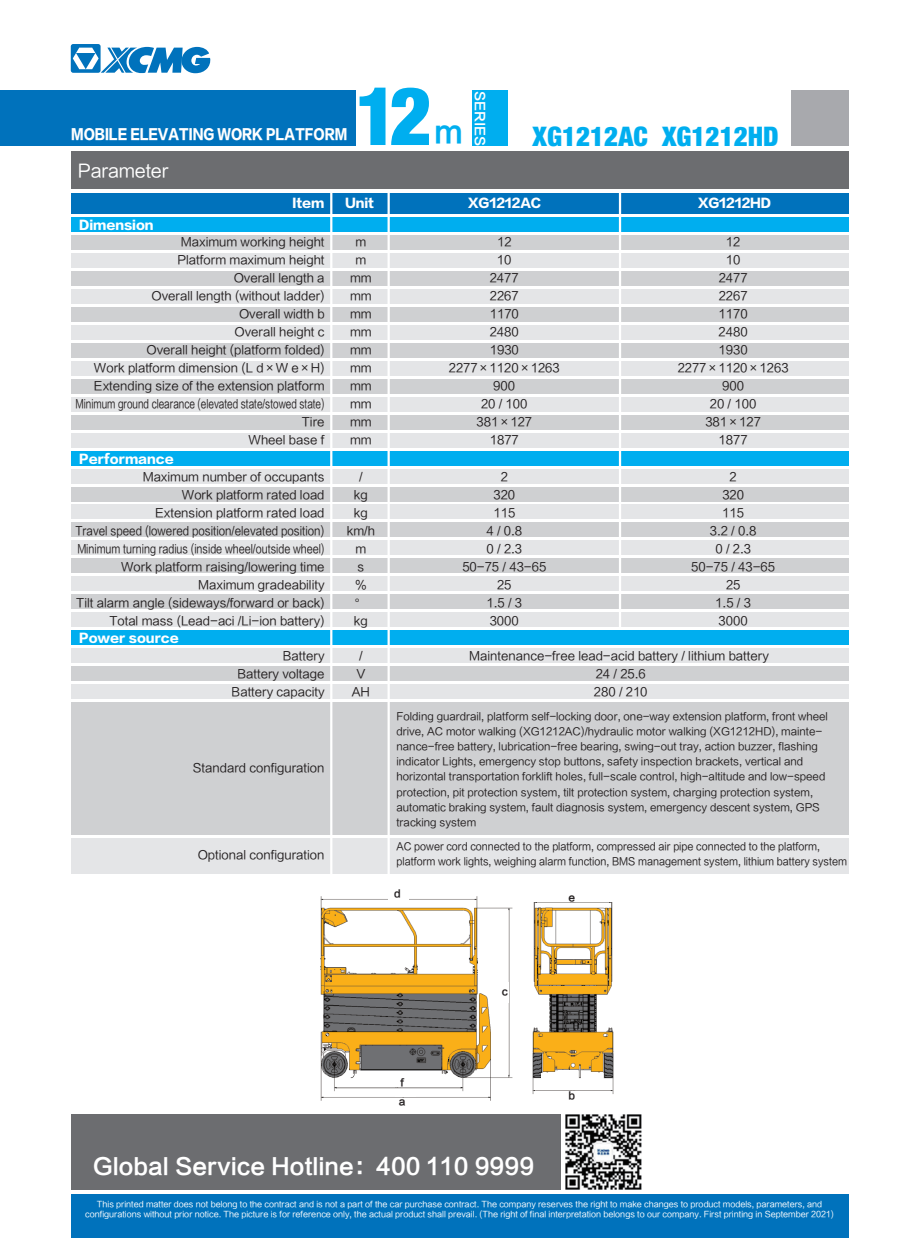
<style>
.page{position:relative;width:919px;height:1238px;background:#fff}
.page>*{position:absolute;margin:0;border:0;box-sizing:border-box;transform-origin:0 0}
.t1{font:900 condensed 81px "Helvetica Neue LT Pro";color:#00aeef}
.t2{font:30px "FZLTCHK GBK1 0";color:#00aeef}
.t3{font:900 condensed 27px "Helvetica Neue LT Pro";color:#00aeef}
.t4{font:22.2px "FZLTCHK GBK1 0";color:#fff}
.t5{font:18px "FZLTHK GBK1 0";letter-spacing:-.01em;color:#fff}
.t6{font:13.95px "FZLTTHJW GB1 0";color:#fff;scale:.86 1}
.t7{font:12.9px "FZLTCHK GBK1 0";color:#fff}
.t8{font:12px/18px "FZLTHK GBK1 0";color:#231f20;text-align:center}
.t9{font:12px "FZLTTHJW GB1 0";color:#fff}
.t10{font:10.5px/15px "FZLTHK GBK1 0";color:#231f20}
.t11{font:10.5px/15px "FZLTHK GBK1 0";color:#231f20;scale:.94 1}
.t12{font:10.2px "FZLTZHK GBK1 0";color:#231f20}
.t13{font:8.25px/9.9px "FZLTHK GBK1 0";color:#fff;text-align:center}
</style>
<div class="page">
<div style="left:71px;top:838px;width:777px;height:35px;background:#e4e5e7"></div>
<div style="left:71px;top:702px;width:777px;height:133px;background:#cfd0d2"></div>
<div style="left:71px;top:151px;width:777px;height:38px;background:#6c6d70"></div>
<div style="left:71px;top:193px;width:777px;height:21px;background:#0072bc"></div>
<div style="left:71px;top:235px;width:777px;height:15px;background:#cfd0d2"></div>
<div style="left:71px;top:253px;width:777px;height:15px;background:#e4e5e7"></div>
<div style="left:71px;top:271px;width:777px;height:15px;background:#cfd0d2"></div>
<div style="left:71px;top:289px;width:777px;height:15px;background:#e4e5e7"></div>
<div style="left:71px;top:307px;width:777px;height:15px;background:#cfd0d2"></div>
<div style="left:71px;top:325px;width:777px;height:15px;background:#e4e5e7"></div>
<div style="left:71px;top:343px;width:777px;height:15px;background:#cfd0d2"></div>
<div style="left:71px;top:360px;width:777px;height:15px;background:#e4e5e7"></div>
<div style="left:71px;top:378px;width:777px;height:15px;background:#cfd0d2"></div>
<div style="left:71px;top:396px;width:777px;height:15px;background:#e4e5e7"></div>
<div style="left:71px;top:414px;width:777px;height:15px;background:#cfd0d2"></div>
<div style="left:71px;top:432px;width:777px;height:15px;background:#e4e5e7"></div>
<div style="left:71px;top:468px;width:777px;height:15px;background:#e4e5e7"></div>
<div style="left:71px;top:486px;width:777px;height:15px;background:#cfd0d2"></div>
<div style="left:71px;top:504px;width:777px;height:15px;background:#e4e5e7"></div>
<div style="left:71px;top:522px;width:777px;height:15px;background:#cfd0d2"></div>
<div style="left:71px;top:540px;width:777px;height:15px;background:#e4e5e7"></div>
<div style="left:71px;top:558px;width:777px;height:15px;background:#cfd0d2"></div>
<div style="left:71px;top:576px;width:777px;height:15px;background:#e4e5e7"></div>
<div style="left:71px;top:612px;width:777px;height:15px;background:#e4e5e7"></div>
<div style="left:71px;top:594px;width:777px;height:15px;background:#cfd0d2"></div>
<div style="left:71px;top:648px;width:777px;height:15px;background:#e4e5e7"></div>
<div style="left:71px;top:666px;width:777px;height:15px;background:#cfd0d2"></div>
<div style="left:71px;top:684px;width:777px;height:15px;background:#e4e5e7"></div>
<img style="left:565px;top:1114px;width:76px;height:75px">
<div style="left:71px;top:1194px;width:777px;height:43px;background:#0072bc"></div>
<div style="left:71px;top:1114px;width:489px;height:75px;background:#6c6d70"></div>
<div style="left:71px;top:450px;width:777px;height:15px;background:#00aeef"></div>
<div style="left:71px;top:217px;width:777px;height:15px;background:#00aeef"></div>
<div style="left:71px;top:630px;width:777px;height:15px;background:#00aeef"></div>
<svg style="left:71px;top:44px;width:140px;height:30px"></svg>
<hr style="left:330px;top:192px;width:2px;height:699px;background:#fff">
<hr style="left:387px;top:192px;width:3px;height:699px;background:#fff">
<div style="left:790px;top:90px;width:58px;height:56px;background:#a8a9ad"></div>
<div style="left:0;top:90px;width:355px;height:56px;background:#0072bc"></div>
<div style="left:472px;top:90px;width:36px;height:56px;background:#00aeef"></div>
<hr style="left:619px;top:192px;width:2px;height:436px;background:#fff">
<img style="left:320px;top:896px;width:294px;height:205px">
<div style="left:395px;top:1091px;width:21px;height:5px;background:#fff"></div>
<div style="left:541px;top:1072px;width:36px;height:17px;background:#fff"></div>
<div style="left:558px;top:1069px;width:19px;height:17px;background:#fff"></div>
<div style="left:388px;top:893px;width:21px;height:6px;background:#fff"></div>
<div style="left:503px;top:982px;width:5px;height:20px;background:#fff"></div>
<div style="left:532px;top:890px;width:81px;height:12px;background:#fff"></div>
<div style="left:388px;top:1081px;width:20px;height:5px;background:#fff"></div>
<p class="t6" style="left:71px;top:127px;width:322px">MOBILE ELEVATING WORK PLATFORM</p>
<h3 class="t5" style="left:78px;top:161px;width:92px">Parameter</h3>
<h1 class="t1" style="left:355px;top:68px;width:78px">12</h1>
<p class="t7" style="left:487px;top:90px;width:57px;rotate:90deg">SERIES</p>
<h2 class="t2" style="left:434px;top:115px;width:30px">m</h2>
<h3 class="t3" style="left:532px;top:120px;width:247px">XG1212AC XG1212HD</h3>
<p class="t9" style="left:79px;top:218px;width:76px">Dimension</p>
<p class="t9" style="left:292px;top:197px;width:33px">Item</p>
<p class="t8" style="left:75px;top:233px;width:250px;text-align:right">Maximum working height<br>Platform maximum height<br>Overall length a<br>Overall length (without ladder)<br>Overall width b<br>Overall height c<br>Overall height (platform folded)<br>Work platform dimension (L d×W e×H)<br>Extending size of the extension platform<br>Minimum ground clearance (elevated state/stowed state)<br>Tire<br>Wheel base f</p>
<p class="t8" style="left:76px;top:467px;width:250px;text-align:right">Maximum number of occupants<br>Work platform rated load<br>Extension platform rated load<br>Travel speed (lowered position/elevated position)<br>Minimum turning radius (inside wheel/outside wheel)<br>Work platform raising/lowering time Maximum gradeability<br>Tilt alarm angle (sideways/forward or back)<br>Total mass (Lead-aci /Li-ion battery)</p>
<p class="t8" style="left:231px;top:647px;width:94px;text-align:right">Battery<br>Battery voltage<br>Battery capacity</p>
<p class="t9" style="left:79px;top:452px;width:96px">Performance</p>
<p class="t9" style="left:79px;top:631px;width:101px">Power source</p>
<p class="t8" style="left:193px;top:758px;width:133px">Standard configuration</p>
<p class="t8" style="left:198px;top:846px;width:128px">Optional configuration</p>
<p class="t9" style="left:345px;top:197px;width:30px">Unit</p>
<p class="t9" style="left:468px;top:197px;width:75px">XG1212AC</p>
<p class="t9" style="left:698px;top:197px;width:74px">XG1212HD</p>
<p class="t8" style="left:449px;top:233px;width:112px">12<br>10<br>2477<br>2267<br>1170<br>2480<br>1930<br>2277×1120×1263<br>900<br>20 / 100<br>381×127<br>1877</p>
<p class="t8" style="left:677px;top:233px;width:112px">12<br>10<br>2477<br>2267<br>1170<br>2480<br>1930<br>2277×1120×1263<br>900<br>20 / 100<br>381×127<br>1877</p>
<p class="t8" style="left:691px;top:467px;width:85px">2<br>320<br>115<br>3.2 / 0.8<br>0 / 2.3<br>50-75 / 43-65<br>25<br>1.5 / 3<br>3000</p>
<p class="t8" style="left:350px;top:233px;width:23px">m m mm mm mm mm mm mm mm mm mm mm</p>
<p class="t8" style="left:347px;top:467px;width:30px">/<br>kg kg km/h m<br>s<br>%<br>° kg</p>
<p class="t8" style="left:462px;top:467px;width:85px">2<br>320<br>115<br>4 / 0.8<br>0 / 2.3<br>50-75 / 43-65<br>25<br>1.5 / 3<br>3000</p>
<p class="t8" style="left:352px;top:647px;width:20px">/<br>V<br>AH</p>
<p class="t8" style="left:469px;top:647px;width:301px">Maintenance-free lead-acid battery / lithium battery<br>24 / 25.6<br>280 / 210</p>
<p class="t10" style="left:396px;top:709px;width:433px">Folding guardrail, platform self-locking door, one-way extension platform, front wheel drive, AC motor walking (XG1212AC)/hydraulic motor walking (XG1212HD), mainte&shy;nance-free battery, lubrication-free bearing, swing-out tray, action buzzer, flashing indicator Lights, emergency stop buttons, safety inspection brackets, vertical and horizontal transportation forklift holes, full-scale control, high-altitude and low-speed protection, pit protection system, tilt protection system, charging protection system, automatic braking system, fault diagnosis system, emergency descent system, GPS tracking system</p>
<p class="t11" style="left:396px;top:839px;width:480px">AC power cord connected to the platform, compressed air pipe connected to the platform, platform work lights, weighing alarm function, BMS management system, lithium battery system</p>
<p class="t12" style="left:394px;top:887px;width:8px">d</p>
<p class="t12" style="left:568px;top:891px;width:8px">e</p>
<p class="t12" style="left:400px;top:1076px;width:5px">f</p>
<p class="t12" style="left:399px;top:1095px;width:8px">a</p>
<p class="t12" style="left:501px;top:985px;width:8px">c</p>
<p class="t12" style="left:568px;top:1089px;width:8px">b</p>
<h3 class="t4" style="left:93px;top:1154px;width:443px">Global Service Hotline：400 110 9999</h3>
<p class="t13" style="left:85px;top:1199px;width:750px">This printed matter does not belong to the contract and is not a part of the car purchase contract. The company reserves the right to make changes to product models, parameters, and configurations without prior notice. The picture is for reference only, the actual product shall prevail. (The right of final interpretation belongs to our company. First printing in September 2021)</p>
</div>
